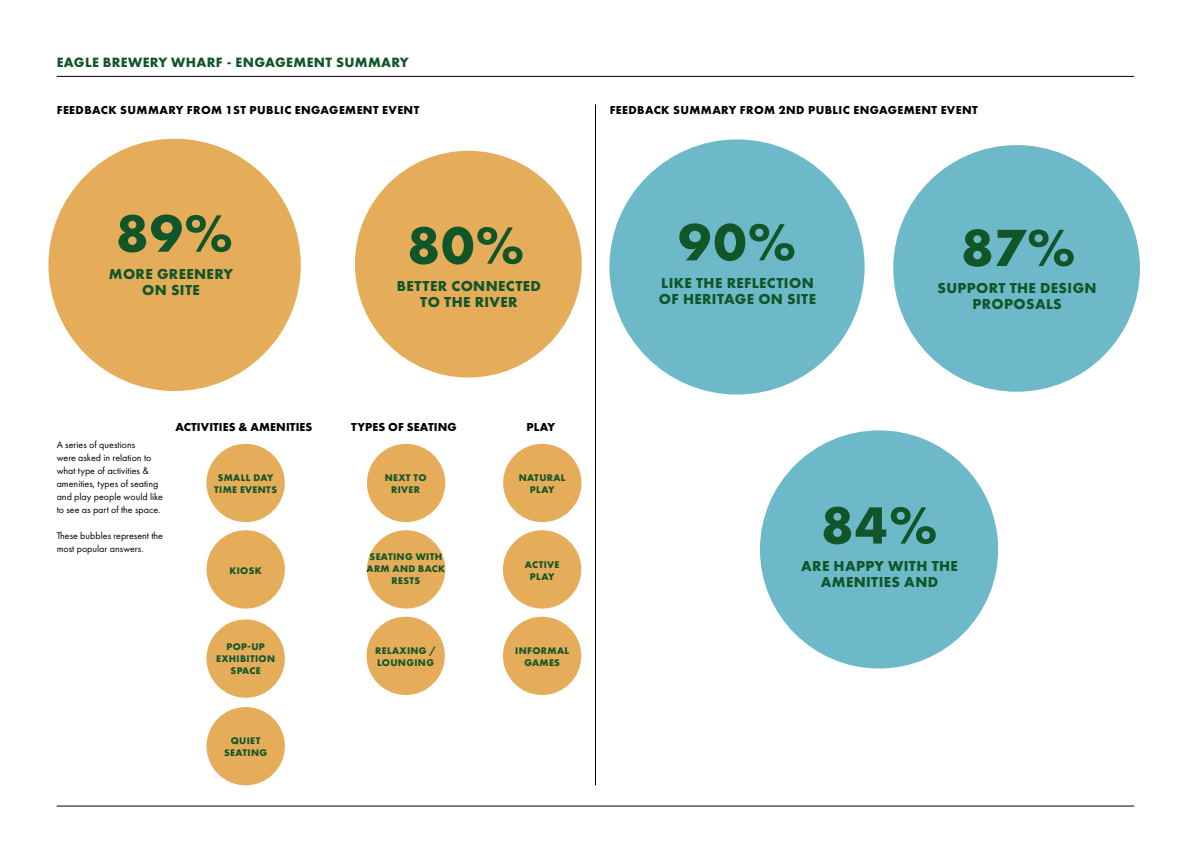
<style>
.page{position:relative;width:1191px;height:842px;background:#fff}
.page>*{position:absolute;margin:0;border:0;box-sizing:border-box;transform-origin:0 0}
.t1{font:700 54.5px "Futura PT";color:#115628}
.t2{font:700 54.3px "Futura PT";color:#115628}
.t3{font:700 15px/16px "Futura PT";letter-spacing:.025em;color:#115628;text-align:center}
.t4{font:700 14px "Futura PT";letter-spacing:.025em;color:#115628}
.t5{font:700 12px "Futura PT";letter-spacing:.035em;color:#000}
.t6{font:700 12px "Futura PT";letter-spacing:.01em;color:#020203}
.t7{font:10px/13px "Futura PT";color:#000}
.t8{font:700 10px/12px "Futura PT";letter-spacing:.035em;color:#115628;text-align:center}
.t9{font:700 7.6px/7.6px "Futura PT";letter-spacing:.035em;color:#115628;text-align:center}
</style>
<div class="page">
<div style="left:893px;top:145px;width:247px;height:247px;background:#6db9c9;border-radius:50%"></div>
<div style="left:760px;top:430px;width:238px;height:238px;background:#6db9c9;border-radius:50%"></div>
<div style="left:609px;top:139px;width:255px;height:256px;background:#6db9c9;border-radius:50%"></div>
<hr style="left:57px;top:76px;width:1077px;height:1px;background:#000">
<div style="left:206px;top:530px;width:79px;height:78px;background:#e5ac59;border-radius:50%"></div>
<div style="left:503px;top:444px;width:78px;height:78px;background:#e5ac59;border-radius:50%"></div>
<div style="left:366px;top:617px;width:79px;height:78px;background:#e5ac59;border-radius:50%"></div>
<div style="left:206px;top:444px;width:79px;height:78px;background:#e5ac59;border-radius:50%"></div>
<div style="left:503px;top:530px;width:78px;height:78px;background:#e5ac59;border-radius:50%"></div>
<div style="left:367px;top:444px;width:78px;height:78px;background:#e5ac59;border-radius:50%"></div>
<div style="left:503px;top:617px;width:78px;height:78px;background:#e5ac59;border-radius:50%"></div>
<div style="left:367px;top:530px;width:78px;height:78px;background:#e5ac59;border-radius:50%"></div>
<div style="left:206px;top:619px;width:79px;height:79px;background:#e5ac59;border-radius:50%"></div>
<div style="left:206px;top:707px;width:79px;height:78px;background:#e5ac59;border-radius:50%"></div>
<hr style="left:595px;top:104px;width:1px;height:681px;background:#000">
<div style="left:48px;top:139px;width:253px;height:252px;background:#e5ac59;border-radius:50%"></div>
<div style="left:355px;top:151px;width:227px;height:227px;background:#e5ac59;border-radius:50%"></div>
<hr style="left:57px;top:806px;width:1077px;height:1px;background:#000">
<h3 class="t4" style="left:57px;top:54px;width:354px">EAGLE BREWERY WHARF - ENGAGEMENT SUMMARY</h3>
<p class="t5" style="left:57px;top:102px;width:364px">FEEDBACK SUMMARY FROM 1ST PUBLIC ENGAGEMENT EVENT</p>
<p class="t5" style="left:610px;top:102px;width:369px">FEEDBACK SUMMARY FROM 2ND PUBLIC ENGAGEMENT EVENT</p>
<h1 class="t1" style="left:116px;top:198px;width:118px">89%</h1>
<h3 class="t3" style="left:109px;top:266px;width:126px">MORE GREENERY<br>ON SITE</h3>
<h1 class="t1" style="left:407px;top:210px;width:118px">80%</h1>
<h3 class="t3" style="left:397px;top:278px;width:146px">BETTER CONNECTED<br>TO THE RIVER</h3>
<p class="t7" style="left:57px;top:439px;width:108px">A series of questions<br>were asked in relation to what type of activities &amp; amenities, types of seating and play people would like to see as part of the space.</p>
<p class="t7" style="left:57px;top:530px;width:108px">These bubbles represent the most popular answers.</p>
<p class="t6" style="left:175px;top:419px;width:139px">ACTIVITIES &amp; AMENITIES</p>
<p class="t6" style="left:351px;top:419px;width:107px">TYPES OF SEATING</p>
<p class="t6" style="left:526px;top:419px;width:30px">PLAY</p>
<p class="t8" style="left:214px;top:471px;width:64px">SMALL DAY<br>TIME EVENTS</p>
<p class="t8" style="left:385px;top:471px;width:43px">NEXT TO<br>RIVER</p>
<p class="t8" style="left:519px;top:471px;width:48px">NATURAL<br>PLAY</p>
<p class="t8" style="left:366px;top:551px;width:80px">SEATING WITH<br>ARM AND BACK<br>RESTS</p>
<p class="t8" style="left:229px;top:564px;width:34px">KIOSK</p>
<p class="t8" style="left:525px;top:558px;width:36px">ACTIVE<br>PLAY</p>
<p class="t8" style="left:216px;top:641px;width:61px">POP-UP<br>EXHIBITION<br>SPACE</p>
<p class="t9" style="left:220px;top:644px;width:53px">IMPROVE<br>WAYFINDING<br>ENHANCE<br>ENTRANCES</p>
<p class="t9" style="left:222px;top:732px;width:49px">QUIET SPACE</p>
<p class="t8" style="left:224px;top:734px;width:45px">QUIET<br>SEATING</p>
<p class="t8" style="left:375px;top:644px;width:63px;text-align:left">RELAXING /<br>LOUNGING</p>
<p class="t8" style="left:515px;top:644px;width:55px">INFORMAL<br>GAMES</p>
<h2 class="t2" style="left:678px;top:207px;width:119px">90%</h2>
<h3 class="t3" style="left:659px;top:274px;width:159px;text-align:left">LIKE THE REFLECTION<br>OF HERITAGE ON SITE</h3>
<h2 class="t2" style="left:961px;top:213px;width:116px">87%</h2>
<h3 class="t3" style="left:937px;top:280px;width:161px">SUPPORT THE DESIGN<br>PROPOSALS</h3>
<h2 class="t2" style="left:821px;top:490px;width:118px">84%</h2>
<h3 class="t3" style="left:801px;top:557px;width:158px">ARE HAPPY WITH THE<br>AMENITIES AND</h3>
</div>
